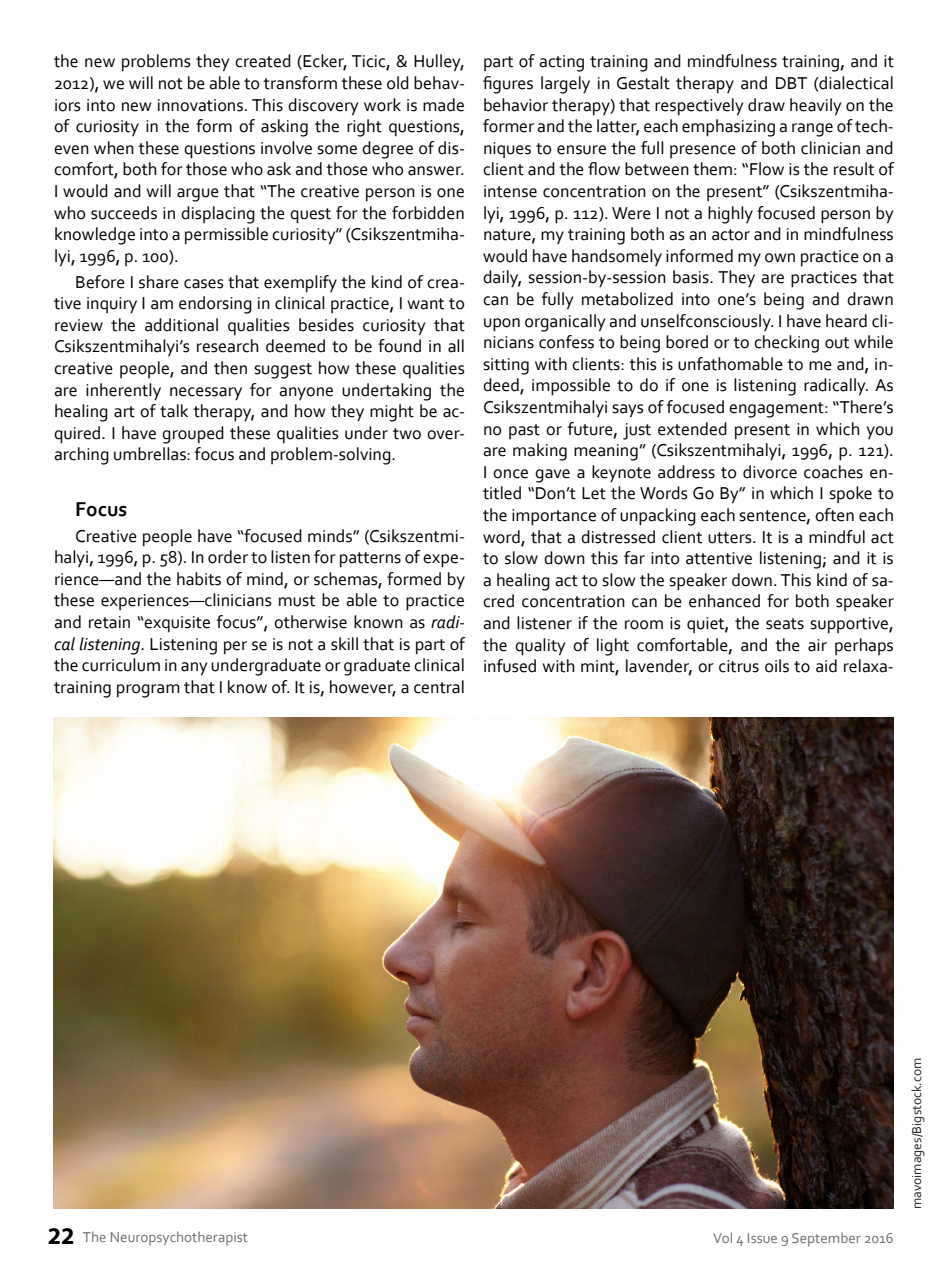
<style>
.page{position:relative;width:948px;height:1263px;background:#fff}
.page>*{position:absolute;margin:0;border:0;box-sizing:border-box;transform-origin:0 0}
.Feature_Body{font:700 21px "Corbel";color:#000}
.Feature_Body-2{font:18px/21.6px "Corbel";color:#000;text-align:justify}
.t1{font:15px "Corbel";color:#6d6e71}
.t2{font:13.5px "Corbel";color:#000}
.s1{font-style:italic}
.s2{font-family:"Myriad Pro";font-weight:700;font-size:24px;color:#000}
</style>
<div class="page">
<img style="left:53px;top:717px;width:840px;height:492px">
<p class="Feature_Body-2" style="left:54px;top:50px;width:412px">the new problems they created (Ecker, Ticic, &amp; Hulley, 2012), we will not be able to transform these old behav&shy;iors into new innovations. This discovery work is made of curiosity in the form of asking the right questions, even when these questions involve some degree of dis&shy;comfort, both for those who ask and those who answer.<br>I would and will argue that “The creative person is one who succeeds in displacing the quest for the forbidden knowledge into a permissible curiosity” (Csikszentmiha&shy;lyi, 1996, p. 100).</p>
<p class="Feature_Body-2" style="left:54px;top:270px;width:412px;text-indent:21px">Before I share cases that exemplify the kind of crea&shy;tive inquiry I am endorsing in clinical practice, I want to review the additional qualities besides curiosity that Csikszentmihalyi’s research deemed to be found in all creative people, and then suggest how these qualities are inherently necessary for anyone undertaking the healing art of talk therapy, and how they might be ac&shy;quired. I have grouped these qualities under two over&shy;arching umbrellas: focus and problem-solving.</p>
<p class="Feature_Body" style="left:75px;top:496px;width:54px">Focus</p>
<p class="Feature_Body-2" style="left:54px;top:524px;width:412px;text-indent:21px">Creative people have “focused minds” (Csikszentmi&shy;halyi, 1996, p. 58). In order to listen for patterns of expe&shy;rience—and the habits of mind, or schemas, formed by these experiences—clinicians must be able to practice and retain “exquisite focus”, otherwise known as <span class="s1">radi&shy;cal listening</span>. Listening per se is not a skill that is part of the curriculum in any undergraduate or graduate clinical training program that I know of. It is, however, a central</p>
<p class="Feature_Body-2" style="left:483px;top:50px;width:412px">part of acting training and mindfulness training, and it figures largely in Gestalt therapy and DBT (dialectical behavior therapy) that respectively draw heavily on the former and the latter, each emphasizing a range of tech&shy;niques to ensure the full presence of both clinician and client and the flow between them: “Flow is the result of intense concentration on the present” (Csikszentmiha&shy;lyi, 1996, p. 112). Were I not a highly focused person by nature, my training both as an actor and in mindfulness would have handsomely informed my own practice on a daily, session-by-session basis. They are practices that can be fully metabolized into one’s being and drawn upon organically and unselfconsciously. I have heard cli&shy;nicians confess to being bored or to checking out while sitting with clients: this is unfathomable to me and, in&shy;deed, impossible to do if one is listening radically. As Csikszentmihalyi says of focused engagement: “There’s no past or future, just extended present in which you are making meaning” (Csikszentmihalyi, 1996, p. 121).<br>I once gave a keynote address to divorce coaches en&shy;titled “Don’t Let the Words Go By” in which I spoke to the importance of unpacking each sentence, often each word, that a distressed client utters. It is a mindful act to slow down this far into attentive listening; and it is a healing act to slow the speaker down. This kind of sa&shy;cred concentration can be enhanced for both speaker and listener if the room is quiet, the seats supportive, the quality of light comfortable, and the air perhaps infused with mint, lavender, or citrus oils to aid relaxa-</p>
<p class="t1" style="left:48px;top:1228px;width:202px"><span class="s2">22</span> The Neuropsychotherapist</p>
<p class="t1" style="left:713px;top:1228px;width:182px">Vol 4 Issue 9 September 2016</p>
<p class="t2" style="left:907px;top:1209px;width:153px;rotate:-90deg">mavoimages/Bigstock.com</p>
</div>
